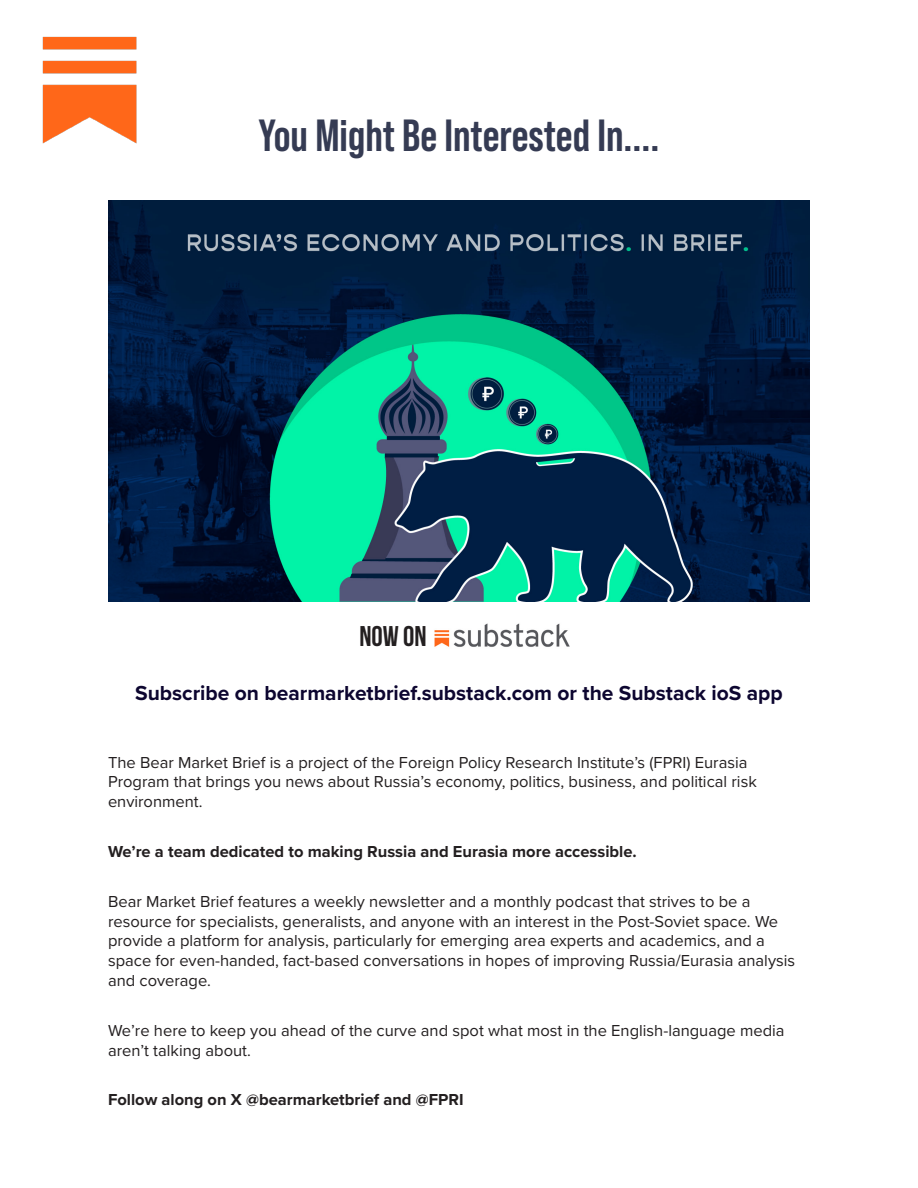
<style>
.page{position:relative;width:918px;height:1188px;background:#fff}
.page>*{position:absolute;margin:0;border:0;box-sizing:border-box;transform-origin:0 0}
.t1{font:700 45px "Bebas Neue Pro";color:#353b53}
.t2{font:28.5px "Bebas Neue";color:#231f20}
.t3{font:700 21px "Proxima Nova";color:#0d0630}
.t4{font:16.5px/19.8px "Proxima Nova";color:#231f20}
.t5{font:700 16.5px "Proxima Nova";color:#231f20}
</style>
<div class="page">
<img style="left:108px;top:200px;width:702px;height:402px">
<img style="left:42px;top:36px;width:95px;height:108px">
<img style="left:434px;top:623px;width:136px;height:24px">
<h1 class="t1" style="left:258px;top:110px;width:403px">You Might Be Interested In....</h1>
<h2 class="t2" style="left:359px;top:620px;width:69px">NOW ON</h2>
<p class="t3" style="left:135px;top:677px;width:649px">Subscribe on bearmarketbrief.substack.com or the Substack ioS app</p>
<p class="t4" style="left:108px;top:751px;width:650px">The Bear Market Brief is a project of the Foreign Policy Research Institute’s (FPRI) Eurasia<br>Program that brings you news about Russia’s economy, politics, business, and political risk environment.</p>
<p class="t5" style="left:108px;top:839px;width:530px">We’re a team dedicated to making Russia and Eurasia more accessible.</p>
<p class="t4" style="left:108px;top:891px;width:689px">Bear Market Brief features a weekly newsletter and a monthly podcast that strives to be a resource for specialists, generalists, and anyone with an interest in the Post-Soviet space. We provide a platform for analysis, particularly for emerging area experts and academics, and a space for even-handed, fact-based conversations in hopes of improving Russia/Eurasia analysis and coverage.</p>
<p class="t4" style="left:108px;top:1020px;width:678px">We’re here to keep you ahead of the curve and spot what most in the English-language media aren’t talking about.</p>
<p class="t5" style="left:108px;top:1088px;width:357px">Follow along on X @bearmarketbrief and @FPRI</p>
</div>
